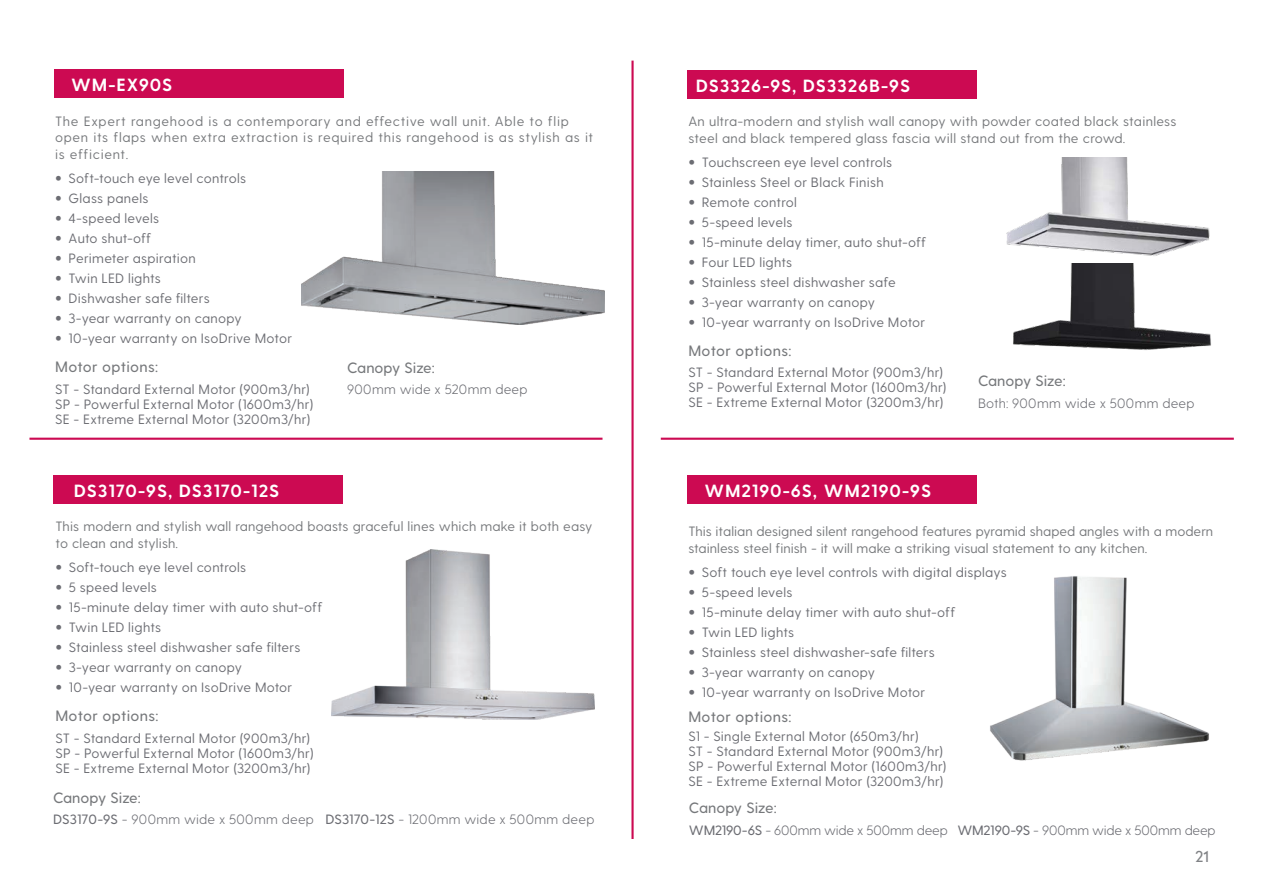
<style>
.page{position:relative;width:1263px;height:893px;background:#fff}
.page>*{position:absolute;margin:0;border:0;box-sizing:border-box;transform-origin:0 0}
.t1{font:700 17.7px "Greycliff CF";letter-spacing:.05em;color:#fff}
.Motor_Option_Title{font:500 15px "Greycliff CF";letter-spacing:.01em;color:#76787b}
.t2{font:15px "Neue GR Grotesk";color:#808285}
.Motor_Options{font:13.5px/15px "Greycliff CF";letter-spacing:.015em;color:#6c6d73}
.Model_Description{font:13.5px/16.5px "Greycliff CF";letter-spacing:.01em;color:#76787b}
.Model_Description-2{font:13.5px/16.5px "Greycliff CF";letter-spacing:.05em;color:#76787b}
.Motor_Options-2{font:300 13.5px "Greycliff CF";letter-spacing:.015em;color:#6c6d73}
.Motor_Options-3{font:300 13.5px "Greycliff CF";letter-spacing:-.01em;color:#6c6d73}
.s1{font-family:"Avenir";font-weight:300}
.s2{font-weight:500}
</style>
<div class="page">
<div style="left:54px;top:70px;width:289px;height:28px;background:#cc0a52"></div>
<img style="left:301px;top:172px;width:304px;height:153px">
<hr style="left:631px;top:61px;width:3px;height:778px;background:#cc0a52">
<hr style="left:29px;top:438px;width:573px;height:2px;background:#cc0a52">
<hr style="left:661px;top:438px;width:573px;height:2px;background:#cc0a52">
<div style="left:687px;top:71px;width:290px;height:28px;background:#cc0a52"></div>
<img style="left:1006px;top:158px;width:204px;height:106px">
<img style="left:1013px;top:264px;width:198px;height:86px">
<div style="left:53px;top:476px;width:289px;height:28px;background:#cc0a52"></div>
<img style="left:331px;top:549px;width:263px;height:170px">
<div style="left:687px;top:476px;width:290px;height:28px;background:#cc0a52"></div>
<img style="left:990px;top:576px;width:219px;height:184px">
<p class="t1" style="left:71px;top:75px;width:103px">WM-EX90S</p>
<p class="Model_Description-2" style="left:55px;top:113px;width:540px">The Expert rangehood is a contemporary and effective wall unit. Able to flip open its flaps when extra extraction is required this rangehood is as stylish as it is efficient.</p>
<p class="Motor_Options" style="left:55px;top:171px;width:192px"><span class="s1">•</span> Soft-touch eye level controls</p>
<p class="Motor_Options" style="left:55px;top:191px;width:95px"><span class="s1">•</span> Glass panels</p>
<p class="Motor_Options" style="left:55px;top:211px;width:106px"><span class="s1">•</span> 4-speed levels</p>
<p class="Motor_Options" style="left:55px;top:231px;width:98px"><span class="s1">•</span> Auto shut-off</p>
<p class="Motor_Options" style="left:55px;top:251px;width:142px"><span class="s1">•</span> Perimeter aspiration</p>
<p class="Motor_Options" style="left:55px;top:271px;width:107px"><span class="s1">•</span> Twin LED lights</p>
<p class="Motor_Options" style="left:55px;top:291px;width:156px"><span class="s1">•</span> Dishwasher safe filters</p>
<p class="Motor_Options" style="left:55px;top:311px;width:188px"><span class="s1">•</span> 3-year warranty on canopy</p>
<p class="Motor_Options" style="left:55px;top:331px;width:238px"><span class="s1">•</span> 10-year warranty on IsoDrive Motor</p>
<p class="Motor_Option_Title" style="left:55px;top:358px;width:105px">Motor options:</p>
<p class="Motor_Options" style="left:55px;top:382px;width:260px">ST - Standard External Motor (900m3/hr)<br>SP - Powerful External Motor (1600m3/hr)<br>SE - Extreme External Motor (3200m3/hr)</p>
<p class="Motor_Option_Title" style="left:347px;top:358px;width:89px">Canopy Size:</p>
<p class="Motor_Options-2" style="left:347px;top:381px;width:182px">900mm wide x 520mm deep</p>
<p class="t1" style="left:74px;top:481px;width:207px">DS3170-9S, DS3170-12S</p>
<p class="Model_Description" style="left:55px;top:518px;width:538px">This modern and stylish wall rangehood boasts graceful lines which make it both easy to clean and stylish.</p>
<p class="Motor_Options" style="left:55px;top:560px;width:192px"><span class="s1">•</span> Soft-touch eye level controls</p>
<p class="Motor_Options" style="left:55px;top:580px;width:103px"><span class="s1">•</span> 5 speed levels</p>
<p class="Motor_Options" style="left:55px;top:600px;width:268px"><span class="s1">•</span> 15-minute delay timer with auto shut-off</p>
<p class="Motor_Options" style="left:55px;top:620px;width:107px"><span class="s1">•</span> Twin LED lights</p>
<p class="Motor_Options" style="left:55px;top:640px;width:247px"><span class="s1">•</span> Stainless steel dishwasher safe filters</p>
<p class="Motor_Options" style="left:55px;top:660px;width:188px"><span class="s1">•</span> 3-year warranty on canopy</p>
<p class="Motor_Options" style="left:55px;top:680px;width:238px"><span class="s1">•</span> 10-year warranty on IsoDrive Motor</p>
<p class="Motor_Option_Title" style="left:55px;top:707px;width:105px">Motor options:</p>
<p class="Motor_Options" style="left:55px;top:731px;width:260px">ST - Standard External Motor (900m3/hr)<br>SP - Powerful External Motor (1600m3/hr)<br>SE - Extreme External Motor (3200m3/hr)</p>
<p class="Motor_Option_Title" style="left:53px;top:789px;width:89px">Canopy Size:</p>
<p class="Motor_Options-2" style="left:53px;top:812px;width:543px"><span class="s2">DS3170-9S</span> - 900mm wide x 500mm deep <span class="s2">DS3170-12S</span> - 1200mm wide x 500mm deep</p>
<p class="t1" style="left:696px;top:75px;width:216px">DS3326-9S, DS3326B-9S</p>
<p class="Model_Description" style="left:688px;top:113px;width:490px">An ultra-modern and stylish wall canopy with powder coated black stainless steel and black tempered glass fascia will stand out from the crowd.</p>
<p class="Motor_Options" style="left:688px;top:155px;width:205px"><span class="s1">•</span> Touchscreen eye level controls</p>
<p class="Motor_Options" style="left:688px;top:175px;width:197px"><span class="s1">•</span> Stainless Steel or Black Finish</p>
<p class="Motor_Options" style="left:688px;top:195px;width:110px"><span class="s1">•</span> Remote control</p>
<p class="Motor_Options" style="left:688px;top:215px;width:106px"><span class="s1">•</span> 5-speed levels</p>
<p class="Motor_Options" style="left:688px;top:235px;width:239px"><span class="s1">•</span> 15-minute delay timer, auto shut-off</p>
<p class="Motor_Options" style="left:688px;top:255px;width:105px"><span class="s1">•</span> Four LED lights</p>
<p class="Motor_Options" style="left:688px;top:275px;width:209px"><span class="s1">•</span> Stainless steel dishwasher safe</p>
<p class="Motor_Options" style="left:688px;top:295px;width:188px"><span class="s1">•</span> 3-year warranty on canopy</p>
<p class="Motor_Options" style="left:688px;top:315px;width:238px"><span class="s1">•</span> 10-year warranty on IsoDrive Motor</p>
<p class="Motor_Option_Title" style="left:688px;top:342px;width:105px">Motor options:</p>
<p class="Motor_Options" style="left:688px;top:365px;width:260px">ST - Standard External Motor (900m3/hr)<br>SP - Powerful External Motor (1600m3/hr)<br>SE - Extreme External Motor (3200m3/hr)</p>
<p class="Motor_Option_Title" style="left:978px;top:372px;width:89px">Canopy Size:</p>
<p class="Motor_Options-2" style="left:978px;top:395px;width:218px">Both: 900mm wide x 500mm deep</p>
<p class="t1" style="left:704px;top:481px;width:228px">WM2190-6S, WM2190-9S</p>
<p class="Model_Description" style="left:688px;top:524px;width:526px">This italian designed silent rangehood features pyramid shaped angles with a modern stainless steel finish - it will make a striking visual statement to any kitchen.</p>
<p class="Motor_Options" style="left:688px;top:565px;width:320px"><span class="s1">•</span> Soft touch eye level controls with digital displays</p>
<p class="Motor_Options" style="left:688px;top:585px;width:106px"><span class="s1">•</span> 5-speed levels</p>
<p class="Motor_Options" style="left:688px;top:605px;width:268px"><span class="s1">•</span> 15-minute delay timer with auto shut-off</p>
<p class="Motor_Options" style="left:688px;top:625px;width:107px"><span class="s1">•</span> Twin LED lights</p>
<p class="Motor_Options" style="left:688px;top:645px;width:248px"><span class="s1">•</span> Stainless steel dishwasher-safe filters</p>
<p class="Motor_Options" style="left:688px;top:665px;width:188px"><span class="s1">•</span> 3-year warranty on canopy</p>
<p class="Motor_Options" style="left:688px;top:685px;width:238px"><span class="s1">•</span> 10-year warranty on IsoDrive Motor</p>
<p class="Motor_Option_Title" style="left:688px;top:708px;width:105px">Motor options:</p>
<p class="Motor_Options" style="left:688px;top:729px;width:260px">S1 - Single External Motor (650m3/hr)<br>ST - Standard External Motor (900m3/hr)<br>SP - Powerful External Motor (1600m3/hr)<br>SE - Extreme External Motor (3200m3/hr)</p>
<p class="Motor_Option_Title" style="left:689px;top:799px;width:89px">Canopy Size:</p>
<p class="Motor_Options-3" style="left:689px;top:822px;width:528px"><span class="s2">WM2190-6S</span> - 600mm wide x 500mm deep <span class="s2">WM2190-9S</span> - 900mm wide x 500mm deep</p>
<p class="t2" style="left:1195px;top:846px;width:15px">21</p>
</div>
